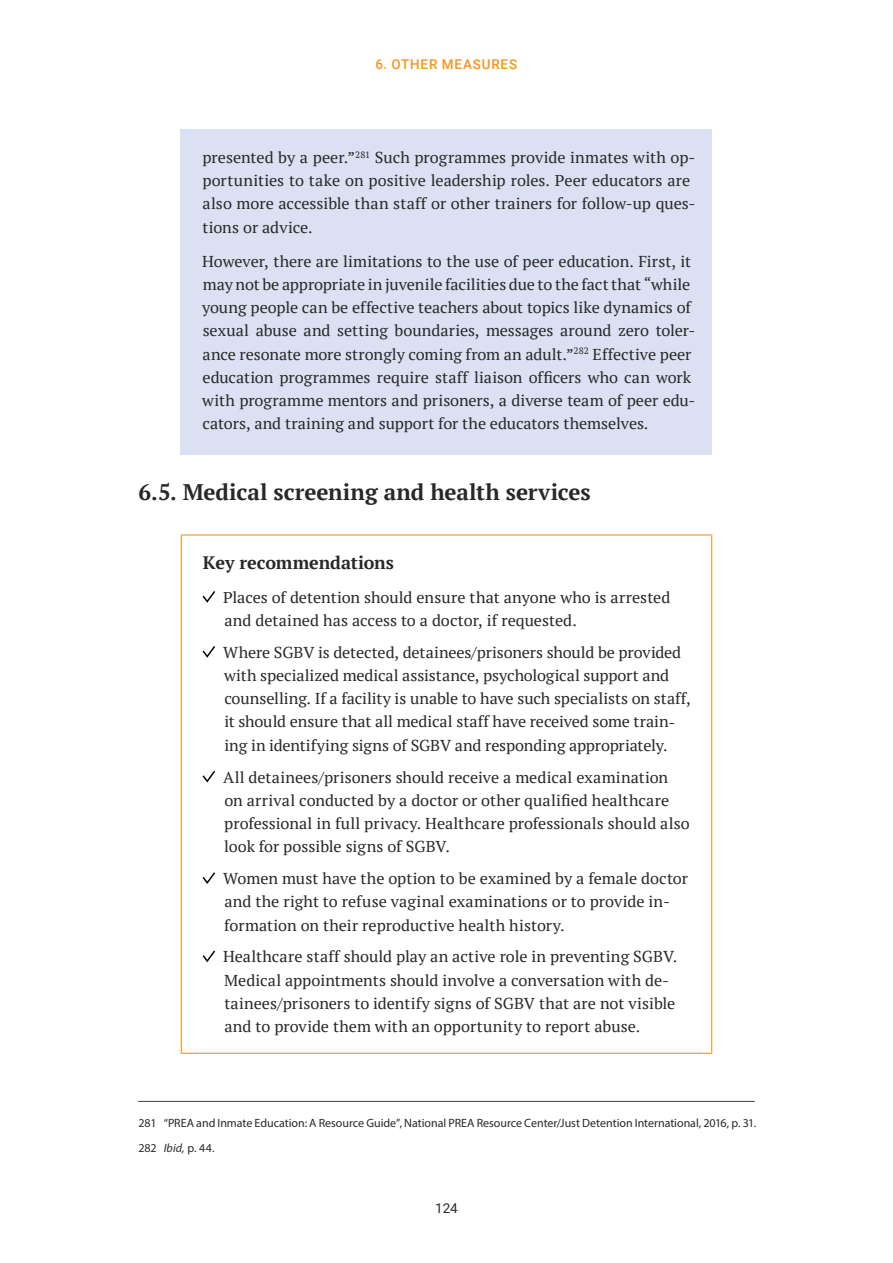
<style>
.page{position:relative;width:893px;height:1263px;background:#fff}
.page>*{position:absolute;margin:0;border:0;box-sizing:border-box;transform-origin:0 0}
.t1{font:700 22.5px "PT Serif";letter-spacing:-.005em;color:#292829}
.t2{font:700 18px "PT Serif";letter-spacing:-.01em;color:#292829}
.t3{font:15.75px/23.2px "PT Serif";letter-spacing:-.005em;color:#292829}
.t4{font:500 13.5px "Roboto";letter-spacing:.06em;color:#f7941e}
.t5{font:13.5px "Roboto";color:#292829}
.t6{font:12px/25.5px "Myriad Pro";letter-spacing:-.005em;color:#292829}
.s1{font-style:italic}
</style>
<div class="page">
<div style="left:181px;top:130px;width:531px;height:128px;background:#dbe0f2"></div>
<div style="left:181px;top:233px;width:531px;height:221px;background:#dbe0f2"></div>
<hr style="left:181px;top:534px;width:531px;height:1px;background:#f7941e">
<hr style="left:181px;top:535px;width:1px;height:518px;background:#f7941e">
<hr style="left:711px;top:535px;width:1px;height:518px;background:#f7941e">
<hr style="left:181px;top:1053px;width:531px;height:1px;background:#f7941e">
<svg style="left:202px;top:591px;width:13px;height:12px"></svg>
<svg style="left:202px;top:646px;width:13px;height:12px"></svg>
<svg style="left:202px;top:771px;width:14px;height:12px"></svg>
<svg style="left:202px;top:872px;width:14px;height:12px"></svg>
<svg style="left:202px;top:950px;width:14px;height:13px"></svg>
<hr style="left:138px;top:1101px;width:617px;height:1px;background:#414042">
<p class="t4" style="left:375px;top:55px;width:143px">6. OTHER MEASURES</p>
<p class="t3" style="left:202px;top:146px;width:495px">presented by a peer.”<sup>281</sup> Such programmes provide inmates with op&shy;portunities to take on positive leadership roles. Peer educators are also more accessible than staff or other trainers for follow-up ques&shy;tions or advice.</p>
<p class="t3" style="left:202px;top:249px;width:495px">However, there are limitations to the use of peer education. First, it may not be appropriate in juvenile facilities due to the fact that “while young people can be effective teachers about topics like dynamics of sexual abuse and setting boundaries, messages around zero toler&shy;ance resonate more strongly coming from an adult.”<sup>282</sup> Effective peer education programmes require staff liaison officers who can work with programme mentors and prisoners, a diverse team of peer edu&shy;cators, and training and support for the educators themselves.</p>
<h1 class="t1" style="left:138px;top:478px;width:453px">6.5. Medical screening and health services</h1>
<p class="t2" style="left:203px;top:551px;width:193px">Key recommendations</p>
<p class="t3" style="left:223px;top:585px;width:449px">Places of detention should ensure that anyone who is arrested and detained has access to a doctor, if requested.</p>
<p class="t3" style="left:223px;top:640px;width:469px">Where SGBV is detected, detainees/prisoners should be provided with specialized medical assistance, psychological support and counselling. If a facility is unable to have such specialists on staff, it should ensure that all medical staff have received some train&shy;ing in identifying signs of SGBV and responding appropriately.</p>
<p class="t3" style="left:223px;top:765px;width:468px">All detainees/prisoners should receive a medical examination on arrival conducted by a doctor or other qualified healthcare professional in full privacy. Healthcare professionals should also look for possible signs of SGBV.</p>
<p class="t3" style="left:223px;top:867px;width:466px">Women must have the option to be examined by a female doctor and the right to refuse vaginal examinations or to provide in&shy;formation on their reproductive health history.</p>
<p class="t3" style="left:223px;top:945px;width:456px">Healthcare staff should play an active role in preventing SGBV.<br>Medical appointments should involve a conversation with de&shy;tainees/prisoners to identify signs of SGBV that are not visible and to provide them with an opportunity to report abuse.</p>
<p class="t6" style="left:138px;top:1110px;width:619px">281 “PREA and Inmate Education: A Resource Guide”, National PREA Resource Center/Just Detention International, 2016, p. 31.<br>282 <span class="s1">Ibid,</span> p. 44.</p>
<p class="t5" style="left:435px;top:1198px;width:24px">124</p>
</div>
